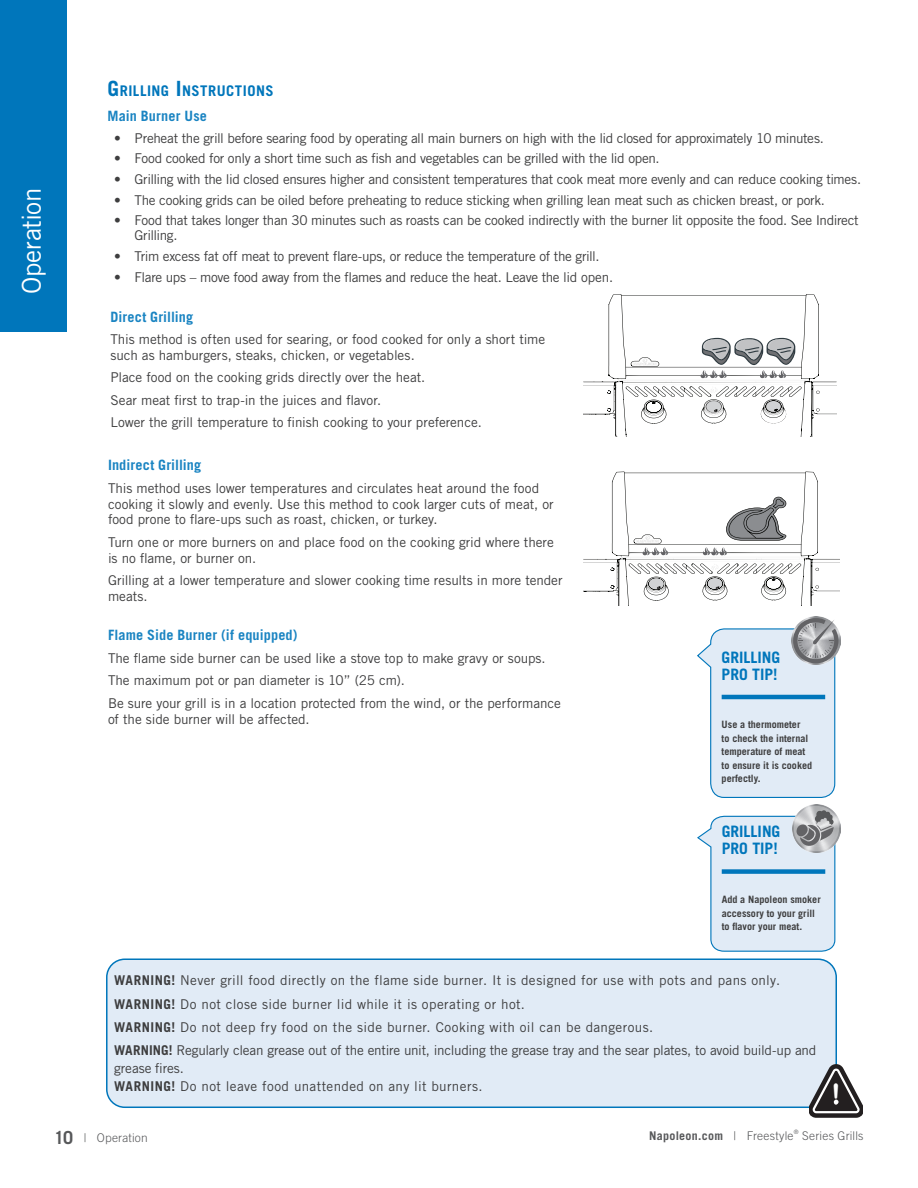
<style>
.page{position:relative;width:918px;height:1188px;background:#fff}
.page>*{position:absolute;margin:0;border:0;box-sizing:border-box;transform-origin:0 0}
.t1{font:700 34.05px "Courier New";color:#fff;scale:.78 1}
.t2{font:25.95px "Trade Gothic LT Std";letter-spacing:-.015em;color:#fff}
.Buble_Tip_Title_with{font:700 15.75px/16.8px "Trade Gothic LT Std";color:#0076bb}
.H2_Title{font:700 14.7px "Trade Gothic LT Std";letter-spacing:.035em;color:#0076bb}
.H3_Title{font:700 14.25px "Trade Gothic LT Std";letter-spacing:.01em;color:#1a84c2}
.Text{font:13.5px/15.8px "Trade Gothic LT Std";letter-spacing:-.015em;color:#3e3e3f}
.Text__Warning{font:13.5px "Trade Gothic LT Std";letter-spacing:.02em;color:#3e3e3f}
.Text__Warning-2{font:13.5px/18px "Trade Gothic LT Std";letter-spacing:-.01em;color:#3e3e3f}
.t3{font:300 12px "Trade Gothic LT Std";letter-spacing:.015em;color:#57585a}
.t4{font:700 12px "Trade Gothic LT Std";letter-spacing:.03em;color:#57585a}
.Text__Bubble_Tip{font:700 10.2px/13.5px "Trade Gothic LT Std";color:#3e3e3f}
.t5{font:300 6px "Trade Gothic LT Std";color:#57585a}
.s1{font-size:21px}
.s2{font-weight:700}
.s3{font-weight:700;font-size:18px}
.s4{font-weight:300}
</style>
<div class="page">
<div style="left:0;top:0;width:68px;height:332px;background:#0076bb"></div>
<div style="left:107px;top:959px;width:729px;height:148px;background:#e1ebf6;border-radius:18px"></div>
<div style="left:106px;top:958px;width:731px;height:150px;border:2px solid #0076bb;border-radius:18px"></div>
<svg style="left:809px;top:1063px;width:54px;height:55px"></svg>
<img style="left:801px;top:804px;width:40px;height:39px">
<svg style="left:794px;top:806px;width:45px;height:45px"></svg>
<svg style="left:697px;top:810px;width:139px;height:142px;background:#d4e1ed"></svg>
<img style="left:808px;top:617px;width:32px;height:33px">
<svg style="left:697px;top:618px;width:142px;height:180px;background:#d8e4ee"></svg>
<hr style="left:583px;top:559px;width:35px;height:1px;background:#040503">
<svg style="left:584px;top:472px;width:256px;height:134px"></svg>
<img style="left:649px;top:578px;width:15px;height:11px">
<img style="left:708px;top:578px;width:14px;height:11px">
<hr style="left:583px;top:382px;width:31px;height:1px;background:#040503">
<svg style="left:584px;top:294px;width:252px;height:142px"></svg>
<img style="left:705px;top:400px;width:18px;height:13px">
<img style="left:761px;top:407px;width:25px;height:16px">
<h2 class="t2" style="left:16px;top:294px;width:108px;rotate:-90deg">Operation</h2>
<p class="H2_Title" style="left:108px;top:82px;width:166px"><span class="s1">G</span>RILLING <span class="s1">I</span> NSTRUCTIONS</p>
<p class="H3_Title" style="left:108px;top:107px;width:101px">Main Burner Use</p>
<p class="Text" style="left:114px;top:130px;width:711px">• Preheat the grill before searing food by operating all main burners on high with the lid closed for approximately 10 minutes.</p>
<p class="Text" style="left:114px;top:150px;width:547px">• Food cooked for only a short time such as fish and vegetables can be grilled with the lid open.</p>
<p class="Text" style="left:114px;top:171px;width:748px">• Grilling with the lid closed ensures higher and consistent temperatures that cook meat more evenly and can reduce cooking times.</p>
<p class="Text" style="left:114px;top:192px;width:712px">• The cooking grids can be oiled before preheating to reduce sticking when grilling lean meat such as chicken breast, or pork.</p>
<p class="Text" style="left:135px;top:213px;width:726px;line-height:15px;text-indent:-20px">• Food that takes longer than 30 minutes such as roasts can be cooked indirectly with the burner lit opposite the food. See Indirect<br>Grilling.</p>
<p class="Text" style="left:114px;top:248px;width:487px">• Trim excess fat off meat to prevent flare-ups, or reduce the temperature of the grill.</p>
<p class="Text" style="left:114px;top:270px;width:500px">• Flare ups – move food away from the flames and reduce the heat. Leave the lid open.</p>
<p class="H3_Title" style="left:110px;top:308px;width:84px">Direct Grilling</p>
<p class="Text" style="left:110px;top:331px;width:436px">This method is often used for searing, or food cooked for only a short time such as hamburgers, steaks, chicken, or vegetables.</p>
<p class="Text" style="left:110px;top:369px;width:316px">Place food on the cooking grids directly over the heat.</p>
<p class="Text" style="left:110px;top:392px;width:272px">Sear meat first to trap-in the juices and flavor.</p>
<p class="Text" style="left:110px;top:414px;width:373px">Lower the grill temperature to finish cooking to your preference.</p>
<p class="H3_Title" style="left:108px;top:456px;width:95px">Indirect Grilling</p>
<p class="Text" style="left:108px;top:480px;width:447px">This method uses lower temperatures and circulates heat around the food cooking it slowly and evenly. Use this method to cook larger cuts of meat, or food prone to flare-ups such as roast, chicken, or turkey.</p>
<p class="Text" style="left:108px;top:534px;width:447px">Turn one or more burners on and place food on the cooking grid where there is no flame, or burner on.</p>
<p class="Text" style="left:108px;top:572px;width:456px">Grilling at a lower temperature and slower cooking time results in more tender meats.</p>
<p class="H3_Title" style="left:108px;top:626px;width:191px">Flame Side Burner (if equipped)</p>
<p class="Text" style="left:108px;top:650px;width:439px">The flame side burner can be used like a stove top to make gravy or soups.</p>
<p class="Text" style="left:108px;top:672px;width:298px">The maximum pot or pan diameter is 10” (25 cm).</p>
<p class="Text" style="left:108px;top:695px;width:455px">Be sure your grill is in a location protected from the wind, or the performance of the side burner will be affected.</p>
<p class="Buble_Tip_Title_with" style="left:722px;top:648px;width:60px">GRILLING<br>PRO TIP!</p>
<p class="Text__Bubble_Tip" style="left:722px;top:718px;width:92px">Use a thermometer<br>to check the internal temperature of meat to ensure it is cooked perfectly.</p>
<p class="Buble_Tip_Title_with" style="left:722px;top:823px;width:60px">GRILLING<br>PRO TIP!</p>
<p class="Text__Bubble_Tip" style="left:722px;top:893px;width:101px">Add a Napoleon smoker accessory to your grill to flavor your meat.</p>
<p class="Text__Warning" style="left:114px;top:972px;width:667px"><span class="s2">WARNING!</span> Never grill food directly on the flame side burner. It is designed for use with pots and pans only.</p>
<p class="Text__Warning" style="left:114px;top:996px;width:412px"><span class="s2">WARNING!</span> Do not close side burner lid while it is operating or hot.</p>
<p class="Text__Warning" style="left:114px;top:1019px;width:541px"><span class="s2">WARNING!</span> Do not deep fry food on the side burner. Cooking with oil can be dangerous.</p>
<p class="Text__Warning-2" style="left:114px;top:1041px;width:704px"><span class="s2">WARNING!</span> Regularly clean grease out of the entire unit, including the grease tray and the sear plates, to avoid build-up and grease fires.<br><span class="s2">WARNING!</span> Do not leave food unattended on any lit burners.</p>
<p class="t1" style="left:828px;top:1072px;width:22px">!</p>
<p class="t3" style="left:54px;top:1131px;width:95px"><span class="s3">10</span> | Operation</p>
<p class="t4" style="left:649px;top:1128px;width:146px">Napoleon.com <span class="s4">| Freestyle</span></p>
<p class="t5" style="left:794px;top:1128px;width:6px">®</p>
<p class="t3" style="left:802px;top:1128px;width:63px">Series Grills</p>
</div>
